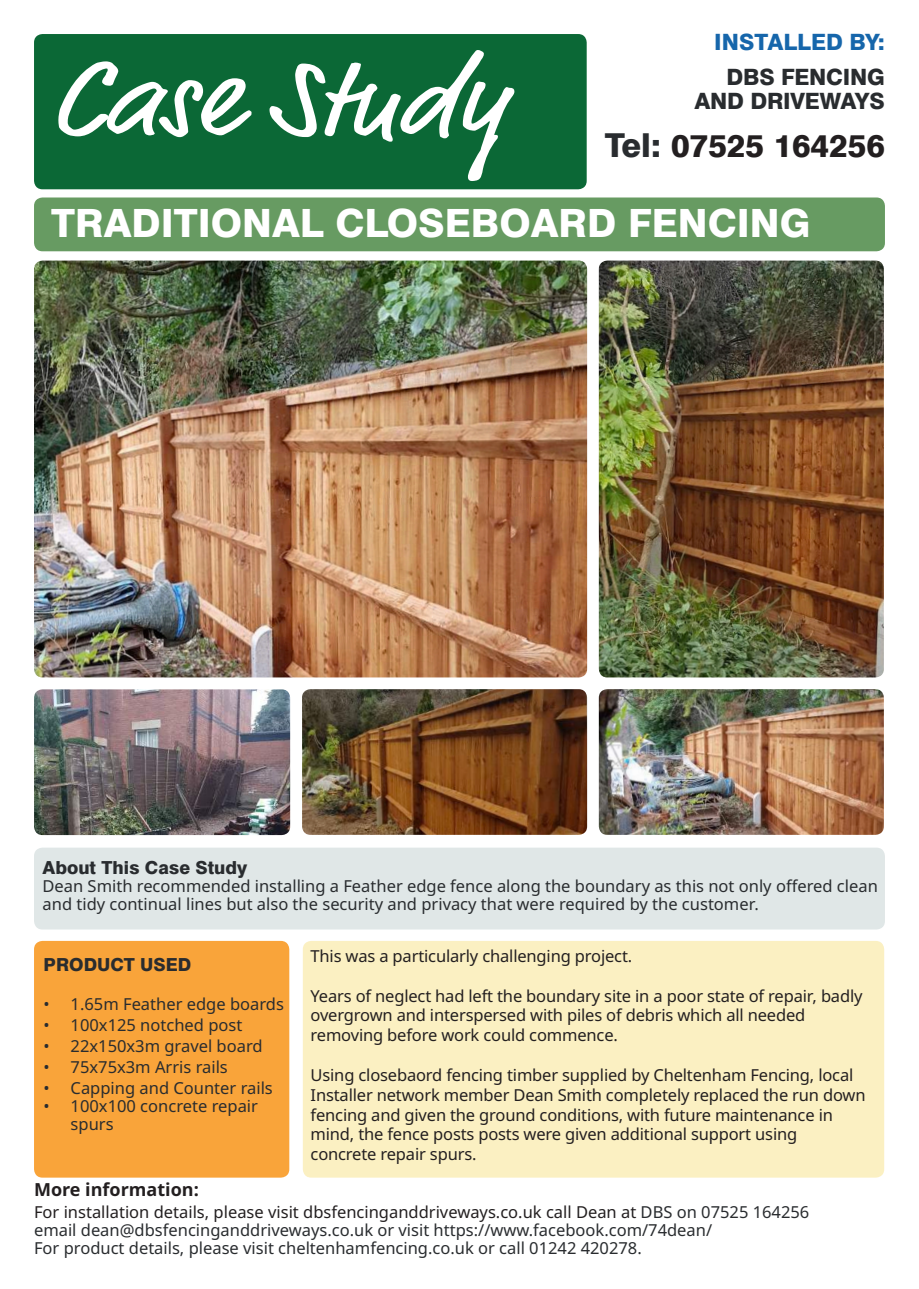
<style>
.page{position:relative;width:919px;height:1289px;background:#fff}
.page>*{position:absolute;margin:0;border:0;box-sizing:border-box;transform-origin:0 0}
.t1{font:107.55px "Market OT";color:#fff;scale:1.1 1}
.t2{font:800 39px "Swiss 721 BT";color:#fff}
.t3{font:800 31.5px "Swiss 721 BT";color:#231f20}
.t4{font:800 22.5px/24px "Swiss 721 BT";letter-spacing:-.01em;color:#292c2f;text-align:right}
.t5{font:800 22.5px "Swiss 721 BT";color:#1666ab}
.t6{font:800 18px "Swiss 721 BT";color:#292c2f}
.t7{font:700 18px "Noto Sans";color:#231f20}
.t8{font:16.5px/18px "Noto Sans";color:#292c2f}
.t9{font:16.5px/19.8px "Noto Sans";letter-spacing:-.01em;color:#231f20}
.s1{font-size:33px;color:#292c2f}
.s2{color:#231f20}
</style>
<div class="page">
<img style="left:34px;top:260px;width:553px;height:417px">
<img style="left:598px;top:260px;width:285px;height:417px">
<img style="left:598px;top:689px;width:285px;height:145px">
<img style="left:302px;top:689px;width:285px;height:145px">
<img style="left:34px;top:689px;width:256px;height:146px">
<div style="left:34px;top:197px;width:850px;height:54px;background:#679b62;border-radius:9px"></div>
<div style="left:34px;top:34px;width:552px;height:155px;background:#0b6836;border-radius:9px"></div>
<div style="left:34px;top:847px;width:850px;height:82px;background:#e0e7e7;border-radius:9px"></div>
<div style="left:34px;top:940px;width:255px;height:237px;background:#f9a43a;border-radius:9px"></div>
<div style="left:303px;top:940px;width:581px;height:237px;background:#fbf0c2;border-radius:9px"></div>
<h1 class="t1" style="left:51px;top:35px;width:416px">Case Study</h1>
<h3 class="t5" style="left:714px;top:28px;width:172px">INSTALLED BY:</h3>
<h3 class="t4" style="left:694px;top:64px;width:192px">DBS FENCING<br>AND DRIVEWAYS</h3>
<h3 class="t3" style="left:604px;top:126px;width:282px"><span class="s1">Tel:</span> 07525 164256</h3>
<h2 class="t2" style="left:51px;top:199px;width:760px">TRADITIONAL CLOSEBOARD FENCING</h2>
<p class="t6" style="left:43px;top:857px;width:206px">About This Case Study</p>
<p class="t8" style="left:43px;top:877px;width:836px">Dean Smith recommended installing a Feather edge fence along the boundary as this not only offered clean and tidy continual lines but also the security and privacy that were required by the customer.</p>
<p class="t6" style="left:44px;top:953px;width:149px">PRODUCT USED</p>
<p class="t8" style="left:44px;top:995px;width:242px">• 1.65m Feather edge boards</p>
<p class="t8" style="left:44px;top:1016px;width:200px">• 100x125 notched post</p>
<p class="t8" style="left:44px;top:1037px;width:220px">• 22x150x3m gravel board</p>
<p class="t8" style="left:44px;top:1058px;width:186px">• 75x75x3m Arris rails</p>
<p class="t8" style="left:44px;top:1079px;width:231px">• Capping and Counter rails</p>
<p class="t8" style="left:71px;top:1097px;width:189px;text-indent:-27px">• 100x100 concrete repair spurs</p>
<p class="t9" style="left:310px;top:946px;width:323px">This was a particularly challenging project.</p>
<p class="t9" style="left:310px;top:986px;width:553px">Years of neglect had left the boundary site in a poor state of repair, badly overgrown and interspersed with piles of debris which all needed removing before work could commence.</p>
<p class="t9" style="left:310px;top:1065px;width:556px">Using closebaord fencing timber supplied by Cheltenham Fencing, local Installer network member Dean Smith completely replaced the run down fencing and given the ground conditions, with future maintenance in mind, the fence posts posts were given additional support using concrete repair spurs.</p>
<p class="t7" style="left:34px;top:1176px;width:166px">More information:</p>
<p class="t8" style="left:34px;top:1203px;width:776px"><span class="s2">For installation details, please visit dbsfencinganddriveways.co.uk call Dean at</span> DBS on 07525 164256 email dean@dbsfencinganddriveways.co.uk or visit https://www.facebook.com/74dean/<br>For product details, please visit cheltenhamfencing.co.uk or call 01242 420278.</p>
</div>
